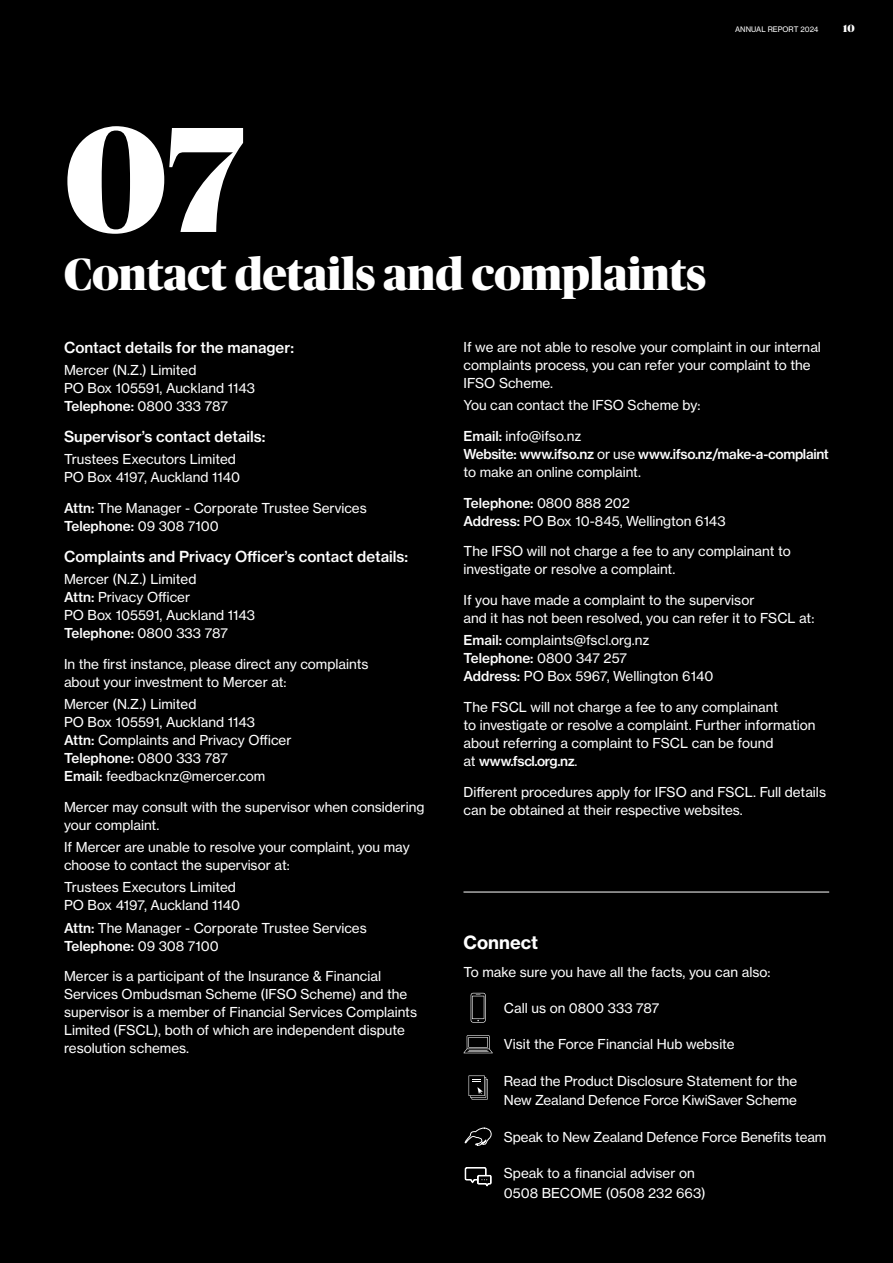
<style>
.page{position:relative;width:893px;height:1263px;background:#000}
.page>*{position:absolute;margin:0;border:0;box-sizing:border-box;transform-origin:0 0}
.t1{font:900 150px "Publico Banner";color:#fff}
.t2{font:900 45px "Publico Banner";color:#fff}
.t3{font:700 18px "Haas Grot Text 75";color:#fff}
.t4{font:500 15px "Haas Grot Text 65";color:#fff}
.t5{font:13.5px/18px "Haas Grot Text 55 Roman";color:#fff}
.t6{font:500 13.5px "Haas Grot Text 65";color:#fff}
.t7{font:500 13.5px "Haas Grot Text 65";letter-spacing:-.02em;color:#fff}
.t8{font:500 13.5px "Haas Grot Text 65";letter-spacing:-.03em;color:#fff}
.t9{font:900 10.5px "Publico Banner";color:#fff}
.t10{font:7.5px "Haas Grot Text 55 Roman";color:#fff}
.s1{font-family:"Haas Grot Text 55 Roman";font-weight:400}
.s2{font-family:"Haas Grot Text 65";font-weight:500}
</style>
<div class="page">
<svg style="left:464px;top:1127px;width:27px;height:19px"></svg>
<hr style="left:463px;top:892px;width:366px;height:1px;background:#fff">
<svg style="left:471px;top:993px;width:15px;height:29px"></svg>
<svg style="left:463px;top:1035px;width:30px;height:18px"></svg>
<svg style="left:469px;top:1075px;width:19px;height:24px"></svg>
<svg style="left:465px;top:1167px;width:26px;height:19px"></svg>
<p class="t10" style="left:735px;top:25px;width:85px">ANNUAL REPORT 2024</p>
<p class="t9" style="left:843px;top:21px;width:13px">10</p>
<h1 class="t1" style="left:64px;top:71px;width:182px">07</h1>
<h2 class="t2" style="left:64px;top:242px;width:644px">Contact details and complaints</h2>
<p class="t4" style="left:64px;top:338px;width:232px">Contact details for the manager:</p>
<p class="t5" style="left:64px;top:361px;width:193px">Mercer (N.Z.) Limited<br>PO Box 105591, Auckland 1143</p>
<p class="t6" style="left:64px;top:398px;width:165px">Telephone: <span class="s1">0800 333 787</span></p>
<p class="t4" style="left:64px;top:427px;width:203px">Supervisor’s contact details:</p>
<p class="t5" style="left:64px;top:450px;width:178px">Trustees Executors Limited<br>PO Box 4197, Auckland 1140</p>
<p class="t5" style="left:64px;top:499px;width:304px"><span class="s2">Attn:</span> The Manager - Corporate Trustee Services</p>
<p class="t6" style="left:64px;top:518px;width:156px">Telephone: <span class="s1">09 308 7100</span></p>
<p class="t4" style="left:64px;top:547px;width:346px">Complaints and Privacy Officer’s contact details:</p>
<p class="t5" style="left:64px;top:570px;width:193px">Mercer (N.Z.) Limited<br><span class="s2">Attn:</span> Privacy Officer<br>PO Box 105591, Auckland 1143</p>
<p class="t6" style="left:64px;top:625px;width:165px">Telephone: <span class="s1">0800 333 787</span></p>
<p class="t5" style="left:64px;top:655px;width:306px">In the first instance, please direct any complaints about your investment to Mercer at:</p>
<p class="t5" style="left:64px;top:695px;width:229px">Mercer (N.Z.) Limited<br>PO Box 105591, Auckland 1143<br><span class="s2">Attn:</span> Complaints and Privacy Officer</p>
<p class="t6" style="left:64px;top:750px;width:165px">Telephone: <span class="s1">0800 333 787</span></p>
<p class="t5" style="left:64px;top:767px;width:203px"><span class="s2">Email:</span> feedbacknz@mercer.com</p>
<p class="t5" style="left:64px;top:798px;width:362px">Mercer may consult with the supervisor when considering your complaint.</p>
<p class="t5" style="left:64px;top:838px;width:347px">If Mercer are unable to resolve your complaint, you may choose to contact the supervisor at:</p>
<p class="t5" style="left:64px;top:878px;width:178px">Trustees Executors Limited<br>PO Box 4197, Auckland 1140</p>
<p class="t5" style="left:64px;top:919px;width:304px"><span class="s2">Attn:</span> The Manager - Corporate Trustee Services</p>
<p class="t6" style="left:64px;top:937px;width:156px">Telephone: <span class="s1">09 308 7100</span></p>
<p class="t5" style="left:64px;top:967px;width:355px">Mercer is a participant of the Insurance &amp; Financial Services Ombudsman Scheme (IFSO Scheme) and the supervisor is a member of Financial Services Complaints Limited (FSCL), both of which are independent dispute resolution schemes.</p>
<p class="t5" style="left:463px;top:338px;width:359px">If we are not able to resolve your complaint in our internal complaints process, you can refer your complaint to the<br>IFSO Scheme.</p>
<p class="t5" style="left:463px;top:396px;width:238px">You can contact the IFSO Scheme by:</p>
<p class="t5" style="left:463px;top:427px;width:119px"><span class="s2">Email:</span> info@ifso.nz</p>
<p class="t7" style="left:463px;top:445px;width:367px">Website: www.ifso.nz <span class="s1">or use</span> www.ifso.nz/make-a-complaint</p>
<p class="t5" style="left:463px;top:463px;width:179px">to make an online complaint.</p>
<p class="t6" style="left:463px;top:494px;width:168px">Telephone: <span class="s1">0800 888 202</span></p>
<p class="t5" style="left:463px;top:512px;width:264px"><span class="s2">Address:</span> PO Box 10-845, Wellington 6143</p>
<p class="t5" style="left:463px;top:542px;width:329px">The IFSO will not charge a fee to any complainant to investigate or resolve a complaint.</p>
<p class="t5" style="left:463px;top:591px;width:352px">If you have made a complaint to the supervisor<br>and it has not been resolved, you can refer it to FSCL at:</p>
<p class="t5" style="left:463px;top:631px;width:187px"><span class="s2">Email:</span> complaints@fscl.org.nz</p>
<p class="t6" style="left:463px;top:650px;width:165px">Telephone: <span class="s1">0800 347 257</span></p>
<p class="t5" style="left:463px;top:667px;width:251px"><span class="s2">Address:</span> PO Box 5967, Wellington 6140</p>
<p class="t5" style="left:463px;top:698px;width:354px">The FSCL will not charge a fee to any complainant<br>to investigate or resolve a complaint. Further information about referring a complaint to FSCL can be found</p>
<p class="t8" style="left:463px;top:753px;width:115px"><span class="s1">at</span> www.fscl.org.nz<span class="s1">.</span></p>
<p class="t5" style="left:463px;top:783px;width:364px">Different procedures apply for IFSO and FSCL. Full details can be obtained at their respective websites.</p>
<h3 class="t3" style="left:463px;top:931px;width:76px">Connect</h3>
<p class="t5" style="left:463px;top:963px;width:309px">To make sure you have all the facts, you can also:</p>
<p class="t5" style="left:504px;top:998px;width:157px">Call us on 0800 333 787</p>
<p class="t5" style="left:504px;top:1035px;width:232px">Visit the Force Financial Hub website</p>
<p class="t5" style="left:504px;top:1071px;width:295px;line-height:19.5px">Read the Product Disclosure Statement for the<br>New Zealand Defence Force KiwiSaver Scheme</p>
<p class="t5" style="left:504px;top:1127px;width:324px">Speak to New Zealand Defence Force Benefits team</p>
<p class="t5" style="left:504px;top:1163px;width:203px;line-height:19.5px">Speak to a financial adviser on<br>0508 BECOME (0508 232 663)</p>
</div>
